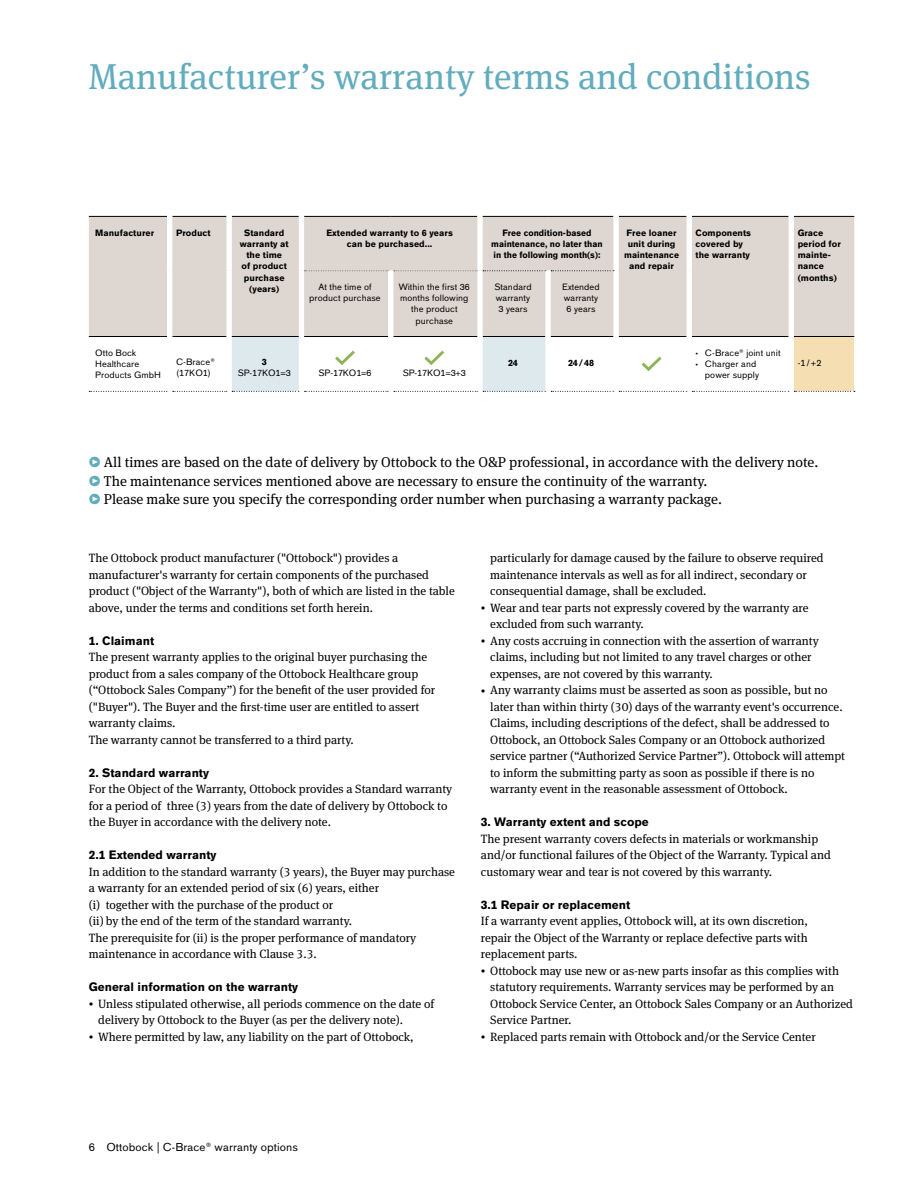
<style>
.page{position:relative;width:918px;height:1188px;background:#fff}
.page>*{position:absolute;margin:0;border:0;box-sizing:border-box;transform-origin:0 0}
.t1{font:36px "OBO Serif";color:#61acbd}
.t2{font:14.25px "OBO Serif";color:#000}
.t3{font:12px/16.5px "OBO Serif";color:#000}
.t4{font:700 12px "OBO Sans";color:#000}
.t5{font:11.25px "OBO Sans";letter-spacing:.005em;color:#000}
.t6{font:9px/11.2px "OBO Sans";letter-spacing:.005em;color:#000;text-align:center}
.t7{font:700 9px/11.2px "OBO Sans";letter-spacing:.005em;color:#000;text-align:center}
.t8{font:700 9px/11.2px "OBO Sans";letter-spacing:.005em;color:#000;text-align:center;scale:.96 1}
.s1{font-size:6.75px}
.s2{color:#61acbd}
.s3{font-size:9px}
</style>
<div class="page">
<div style="left:89px;top:217px;width:765px;height:119px;background:#ded7d1"></div>
<div style="left:229px;top:336px;width:72px;height:55px;background:#dee9ee"></div>
<div style="left:480px;top:336px;width:68px;height:55px;background:#dee9ee"></div>
<div style="left:791px;top:336px;width:63px;height:55px;background:#f4deb2"></div>
<hr style="left:89px;top:216px;width:78px;height:1px;background:#000">
<hr style="left:172px;top:216px;width:55px;height:1px;background:#000">
<hr style="left:232px;top:216px;width:67px;height:1px;background:#000">
<hr style="left:89px;top:336px;width:78px;height:1px;background:#000">
<hr style="left:172px;top:336px;width:55px;height:1px;background:#000">
<hr style="left:304px;top:216px;width:87px;height:1px;background:#000">
<hr style="left:391px;top:216px;width:86px;height:1px;background:#000">
<hr style="left:619px;top:216px;width:68px;height:1px;background:#000">
<hr style="left:692px;top:216px;width:97px;height:1px;background:#000">
<hr style="left:794px;top:216px;width:60px;height:1px;background:#000">
<hr style="left:619px;top:336px;width:68px;height:1px;background:#000">
<hr style="left:692px;top:336px;width:97px;height:1px;background:#000">
<hr style="left:794px;top:336px;width:60px;height:1px;background:#000">
<div style="left:167px;top:216px;width:5px;height:55px;background:#fff"></div>
<div style="left:227px;top:216px;width:5px;height:55px;background:#fff"></div>
<div style="left:167px;top:271px;width:5px;height:65px;background:#fff"></div>
<div style="left:227px;top:271px;width:5px;height:65px;background:#fff"></div>
<div style="left:299px;top:216px;width:5px;height:55px;background:#fff"></div>
<div style="left:477px;top:216px;width:6px;height:55px;background:#fff"></div>
<div style="left:687px;top:216px;width:5px;height:55px;background:#fff"></div>
<div style="left:789px;top:216px;width:5px;height:55px;background:#fff"></div>
<div style="left:687px;top:271px;width:5px;height:65px;background:#fff"></div>
<div style="left:789px;top:271px;width:5px;height:65px;background:#fff"></div>
<div style="left:299px;top:271px;width:5px;height:65px;background:#fff"></div>
<div style="left:388px;top:270px;width:5px;height:66px;background:#fff"></div>
<div style="left:789px;top:336px;width:5px;height:56px;background:#fff"></div>
<hr style="left:483px;top:216px;width:65px;height:1px;background:#000">
<hr style="left:548px;top:216px;width:65px;height:1px;background:#000">
<div style="left:613px;top:216px;width:6px;height:55px;background:#fff"></div>
<svg style="left:304px;top:270px;width:310px;height:1px"></svg>
<hr style="left:483px;top:336px;width:62px;height:1px;background:#000">
<hr style="left:551px;top:336px;width:62px;height:1px;background:#000">
<div style="left:477px;top:271px;width:6px;height:65px;background:#fff"></div>
<div style="left:545px;top:270px;width:6px;height:66px;background:#fff"></div>
<div style="left:613px;top:271px;width:6px;height:65px;background:#fff"></div>
<div style="left:227px;top:336px;width:5px;height:56px;background:#fff"></div>
<hr style="left:232px;top:336px;width:67px;height:1px;background:#000">
<hr style="left:304px;top:336px;width:84px;height:1px;background:#000">
<hr style="left:393px;top:336px;width:84px;height:1px;background:#000">
<svg style="left:89px;top:391px;width:766px;height:1px"></svg>
<div style="left:299px;top:336px;width:5px;height:56px;background:#fff"></div>
<div style="left:388px;top:336px;width:5px;height:56px;background:#fff"></div>
<div style="left:477px;top:336px;width:6px;height:56px;background:#fff"></div>
<div style="left:545px;top:336px;width:6px;height:56px;background:#fff"></div>
<div style="left:613px;top:336px;width:6px;height:56px;background:#fff"></div>
<svg style="left:335px;top:350px;width:20px;height:15px"></svg>
<svg style="left:424px;top:350px;width:21px;height:15px"></svg>
<svg style="left:641px;top:356px;width:21px;height:16px"></svg>
<h1 class="t1" style="left:89px;top:55px;width:723px">Manufacturer’s warranty terms and conditions</h1>
<p class="t7" style="left:95px;top:227px;width:60px">Manufacturer</p>
<p class="t7" style="left:176px;top:227px;width:36px">Product</p>
<p class="t7" style="left:240px;top:227px;width:51px">Standard warranty at the time<br>of product purchase (years)</p>
<p class="t7" style="left:326px;top:227px;width:128px">Extended warranty to 6 years can be purchased...</p>
<p class="t8" style="left:491px;top:227px;width:118px">Free condition-based maintenance, no later than in the following month(s):</p>
<p class="t7" style="left:624px;top:227px;width:56px">Free loaner unit during maintenance and repair</p>
<p class="t7" style="left:696px;top:227px;width:57px;text-align:left">Components covered by the warranty</p>
<p class="t7" style="left:798px;top:227px;width:45px;text-align:left">Grace period for mainte&shy;nance (months)</p>
<p class="t6" style="left:309px;top:281px;width:73px">At the time of product purchase</p>
<p class="t6" style="left:399px;top:281px;width:73px">Within the first 36 months following the product purchase</p>
<p class="t6" style="left:494px;top:281px;width:39px">Standard warranty<br>3 years</p>
<p class="t6" style="left:562px;top:281px;width:39px">Extended warranty<br>6 years</p>
<p class="t6" style="left:95px;top:347px;width:67px;text-align:left">Otto Bock<br>Healthcare<br>Products GmbH</p>
<p class="t6" style="left:176px;top:357px;width:40px;text-align:left">C-Brace® (17KO1)</p>
<p class="t7" style="left:262px;top:357px;width:7px">3</p>
<p class="t6" style="left:238px;top:368px;width:55px">SP-17KO1=3</p>
<p class="t6" style="left:319px;top:368px;width:55px">SP-17KO1=6</p>
<p class="t6" style="left:403px;top:368px;width:65px">SP-17KO1=3+3</p>
<p class="t7" style="left:508px;top:357px;width:11px">24</p>
<p class="t7" style="left:568px;top:357px;width:28px">24/48</p>
<p class="t6" style="left:696px;top:347px;width:86px"><span class="s1">•</span> C-Brace® joint unit</p>
<p class="t6" style="left:705px;top:358px;width:56px;text-align:left;text-indent:-9px"><span class="s1">•</span> Charger and power supply</p>
<p class="t6" style="left:798px;top:357px;width:25px">-1/+2</p>
<p class="t2" style="left:89px;top:454px;width:731px"><span class="s2">•</span> All times are based on the date of delivery by Ottobock to the O&amp;P professional, in accordance with the delivery note.</p>
<p class="t2" style="left:89px;top:472px;width:620px"><span class="s2">•</span> The maintenance services mentioned above are necessary to ensure the continuity of the warranty.</p>
<p class="t2" style="left:89px;top:491px;width:635px"><span class="s2">•</span> Please make sure you specify the corresponding order number when purchasing a warranty package.</p>
<p class="t3" style="left:89px;top:550px;width:368px">The Ottobock product manufacturer ("Ottobock") provides a manufacturer's warranty for certain components of the purchased product ("Object of the Warranty"), both of which are listed in the table above, under the terms and conditions set forth herein.</p>
<p class="t4" style="left:89px;top:634px;width:67px">1. Claimant</p>
<p class="t3" style="left:89px;top:649px;width:348px">The present warranty applies to the original buyer purchasing the product from a sales company of the Ottobock Healthcare group (“Ottobock Sales Company”) for the benefit of the user provided for ("Buyer"). The Buyer and the first-time user are entitled to assert warranty claims.<br>The warranty cannot be transferred to a third party.</p>
<p class="t4" style="left:89px;top:766px;width:122px">2. Standard warranty</p>
<p class="t3" style="left:89px;top:781px;width:365px">For the Object of the Warranty, Ottobock provides a Standard warranty for a period of three (3) years from the date of delivery by Ottobock to the Buyer in accordance with the delivery note.</p>
<p class="t4" style="left:89px;top:848px;width:129px">2.1 Extended warranty</p>
<p class="t3" style="left:89px;top:863px;width:368px">In addition to the standard warranty (3 years), the Buyer may purchase a warranty for an extended period of six (6) years, either<br>(i) together with the purchase of the product or<br>(ii) by the end of the term of the standard warranty.<br>The prerequisite for (ii) is the proper performance of mandatory maintenance in accordance with Clause 3.3.</p>
<p class="t4" style="left:89px;top:980px;width:211px">General information on the warranty</p>
<p class="t3" style="left:98px;top:995px;width:338px;text-indent:-9px"><span class="s3">•</span> Unless stipulated otherwise, all periods commence on the date of delivery by Ottobock to the Buyer (as per the delivery note).</p>
<p class="t3" style="left:89px;top:1028px;width:326px"><span class="s3">•</span> Where permitted by law, any liability on the part of Ottobock,</p>
<p class="t3" style="left:490px;top:550px;width:335px">particularly for damage caused by the failure to observe required maintenance intervals as well as for all indirect, secondary or consequential damage, shall be excluded.</p>
<p class="t3" style="left:490px;top:599px;width:320px;text-indent:-9px"><span class="s3">•</span> Wear and tear parts not expressly covered by the warranty are excluded from such warranty.</p>
<p class="t3" style="left:490px;top:632px;width:330px;text-indent:-9px"><span class="s3">•</span> Any costs accruing in connection with the assertion of warranty claims, including but not limited to any travel charges or other expenses, are not covered by this warranty.</p>
<p class="t3" style="left:490px;top:682px;width:356px;text-indent:-9px"><span class="s3">•</span> Any warranty claims must be asserted as soon as possible, but no later than within thirty (30) days of the warranty event's occurrence.<br>Claims, including descriptions of the defect, shall be addressed to Ottobock, an Ottobock Sales Company or an Ottobock authorized service partner (“Authorized Service Partner”). Ottobock will attempt to inform the submitting party as soon as possible if there is no warranty event in the reasonable assessment of Ottobock.</p>
<p class="t4" style="left:481px;top:815px;width:169px">3. Warranty extent and scope</p>
<p class="t3" style="left:481px;top:830px;width:352px">The present warranty covers defects in materials or workmanship and/or functional failures of the Object of the Warranty. Typical and customary wear and tear is not covered by this warranty.</p>
<p class="t4" style="left:481px;top:898px;width:151px">3.1 Repair or replacement</p>
<p class="t3" style="left:481px;top:913px;width:329px;text-align:justify">If a warranty event applies, Ottobock will, at its own discretion, repair the Object of the Warranty or replace defective parts with replacement parts.</p>
<p class="t3" style="left:490px;top:962px;width:364px;text-indent:-9px"><span class="s3">•</span> Ottobock may use new or as-new parts insofar as this complies with statutory requirements. Warranty services may be performed by an Ottobock Service Center, an Ottobock Sales Company or an Authorized Service Partner.</p>
<p class="t3" style="left:481px;top:1028px;width:336px"><span class="s3">•</span> Replaced parts remain with Ottobock and/or the Service Center</p>
<p class="t5" style="left:89px;top:1141px;width:211px">6 Ottobock | C-Brace® warranty options</p>
</div>
